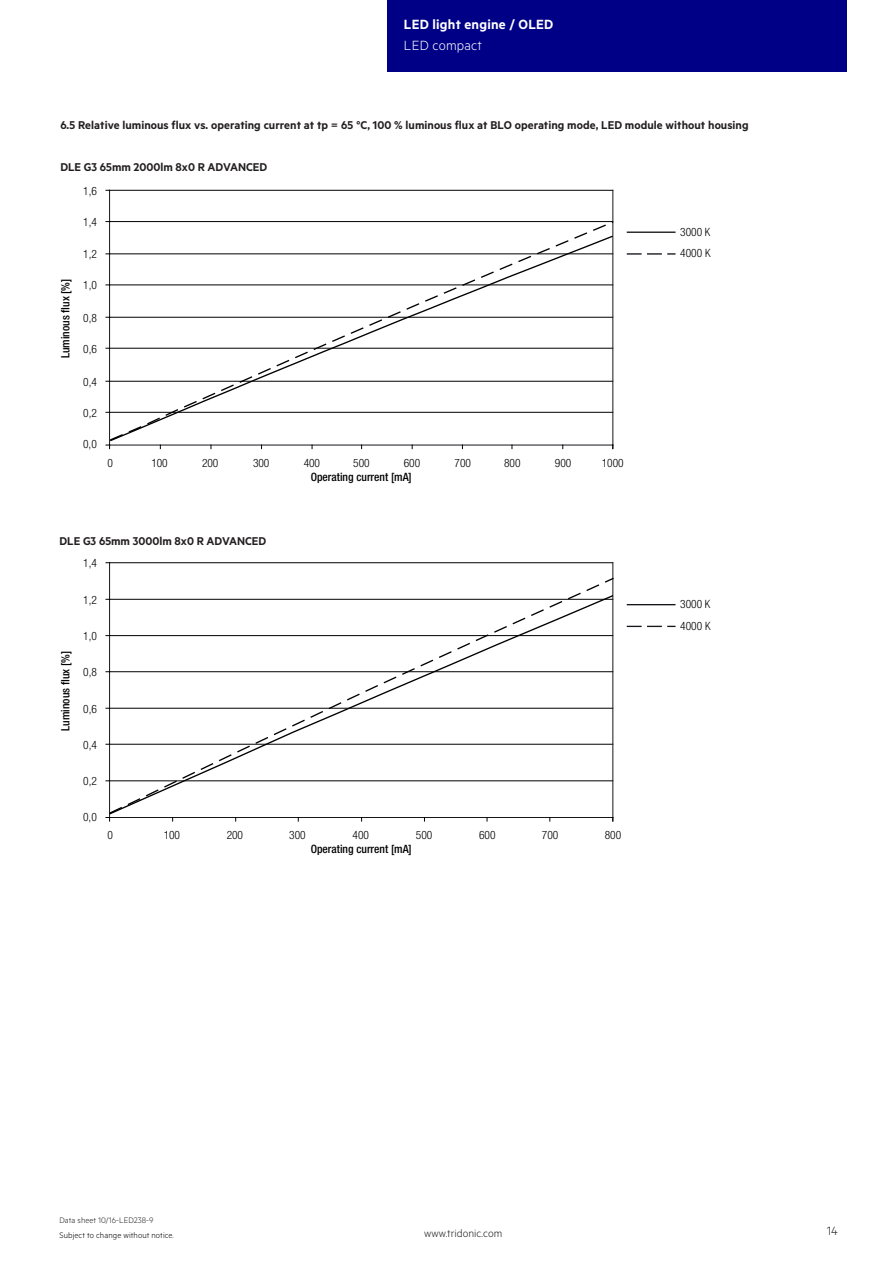
<style>
.page{position:relative;width:893px;height:1263px;background:#fff}
.page>*{position:absolute;margin:0;border:0;box-sizing:border-box;transform-origin:0 0}
.t1{font:600 15px "Metric";letter-spacing:.015em;color:#fff}
.t2{font:300 15px "Metric";letter-spacing:.015em;color:#fff}
.t3{font:300 13.5px "Metric";color:#231f20}
.t4{font:600 12.75px "Metric";letter-spacing:.005em;color:#231f20}
.t5{font:300 12px "Metric";letter-spacing:.005em;color:#231f20}
.t6{font:300 condensed 11.55px/21.6px "Helvetica Neue LTW1 G";color:#000001}
.t7{font:500 condensed 11.55px "Helvetica Neue LTW1 G";color:#000001}
.t8{font:300 9px "Metric";letter-spacing:.01em;color:#000}
.t9{font:300 9px "Metric";letter-spacing:.005em;color:#231f20}
</style>
<div class="page">
<div style="left:387px;top:0;width:459px;height:72px;background:#000087"></div>
<hr style="left:627px;top:232px;width:48px;height:1px;background:#17141a">
<svg style="left:627px;top:253px;width:48px;height:2px"></svg>
<hr style="left:110px;top:190px;width:503px;height:1px;background:#000001">
<hr style="left:110px;top:445px;width:503px;height:1px;background:#17141a">
<hr style="left:109px;top:190px;width:1px;height:255px;background:#17141a">
<hr style="left:612px;top:190px;width:1px;height:255px;background:#17141a">
<svg style="left:108px;top:220px;width:506px;height:222px"></svg>
<hr style="left:627px;top:604px;width:48px;height:1px;background:#17141a">
<svg style="left:627px;top:626px;width:48px;height:1px"></svg>
<hr style="left:110px;top:562px;width:503px;height:1px;background:#000001">
<hr style="left:110px;top:817px;width:503px;height:1px;background:#17141a">
<hr style="left:109px;top:563px;width:1px;height:254px;background:#17141a">
<hr style="left:612px;top:563px;width:1px;height:254px;background:#17141a">
<svg style="left:108px;top:576px;width:506px;height:239px"></svg>
<p class="t1" style="left:404px;top:15px;width:151px">LED light engine / OLED</p>
<p class="t2" style="left:404px;top:37px;width:80px">LED compact</p>
<p class="t4" style="left:60px;top:117px;width:690px">6.5 Relative luminous flux vs. operating current at tp = 65 °C, 100 % luminous flux at BLO operating mode, LED module without housing</p>
<p class="t4" style="left:60px;top:160px;width:208px">DLE G3 65mm 2000lm 8x0 R ADVANCED</p>
<p class="t6" style="left:83px;top:180px;width:15px">1,6</p>
<p class="t6" style="left:83px;top:211px;width:15px">1,4</p>
<p class="t7" style="left:58px;top:358px;width:81px;rotate:-90deg">Luminous flux [%]</p>
<p class="t6" style="left:83px;top:244px;width:15px">1,2</p>
<p class="t6" style="left:83px;top:275px;width:15px">1,0</p>
<p class="t6" style="left:83px;top:307px;width:15px">0,8</p>
<p class="t6" style="left:83px;top:338px;width:15px">0,6</p>
<p class="t6" style="left:83px;top:371px;width:15px">0,4</p>
<p class="t6" style="left:83px;top:402px;width:15px">0,2</p>
<p class="t6" style="left:83px;top:434px;width:15px">0,0</p>
<p class="t6" style="left:107px;top:452px;width:7px">0</p>
<p class="t6" style="left:151px;top:452px;width:18px">100</p>
<p class="t6" style="left:202px;top:452px;width:18px">200</p>
<p class="t6" style="left:253px;top:452px;width:18px">300</p>
<p class="t6" style="left:304px;top:452px;width:18px">400</p>
<p class="t6" style="left:353px;top:452px;width:18px">500</p>
<p class="t6" style="left:404px;top:452px;width:18px">600</p>
<p class="t6" style="left:455px;top:452px;width:18px">700</p>
<p class="t6" style="left:504px;top:452px;width:18px">800</p>
<p class="t6" style="left:555px;top:452px;width:18px">900</p>
<p class="t6" style="left:602px;top:452px;width:24px">1000</p>
<p class="t7" style="left:311px;top:469px;width:103px">Operating current [mA]</p>
<p class="t4" style="left:60px;top:534px;width:208px">DLE G3 65mm 3000lm 8x0 R ADVANCED</p>
<p class="t6" style="left:83px;top:552px;width:15px">1,4</p>
<p class="t6" style="left:83px;top:589px;width:15px">1,2</p>
<p class="t7" style="left:58px;top:731px;width:81px;rotate:-90deg">Luminous flux [%]</p>
<p class="t6" style="left:83px;top:625px;width:15px">1,0</p>
<p class="t6" style="left:83px;top:661px;width:15px">0,8</p>
<p class="t6" style="left:83px;top:698px;width:15px">0,6</p>
<p class="t6" style="left:83px;top:734px;width:15px">0,4</p>
<p class="t6" style="left:83px;top:770px;width:15px">0,2</p>
<p class="t6" style="left:83px;top:806px;width:15px">0,0</p>
<p class="t6" style="left:107px;top:824px;width:7px">0</p>
<p class="t6" style="left:164px;top:824px;width:18px">100</p>
<p class="t6" style="left:227px;top:824px;width:18px">200</p>
<p class="t6" style="left:289px;top:824px;width:18px">300</p>
<p class="t6" style="left:353px;top:824px;width:18px">400</p>
<p class="t6" style="left:416px;top:824px;width:18px">500</p>
<p class="t6" style="left:479px;top:824px;width:18px">600</p>
<p class="t6" style="left:542px;top:824px;width:18px">700</p>
<p class="t6" style="left:605px;top:824px;width:18px">800</p>
<p class="t7" style="left:311px;top:842px;width:103px">Operating current [mA]</p>
<p class="t6" style="left:680px;top:221px;width:32px">3000 K<br>4000 K</p>
<p class="t6" style="left:680px;top:593px;width:32px">3000 K<br>4000 K</p>
<p class="t9" style="left:60px;top:1215px;width:96px">Data sheet 10/16-LED238-9</p>
<p class="t8" style="left:60px;top:1229px;width:116px">Subject to change without notice.</p>
<p class="t5" style="left:424px;top:1227px;width:80px">www.tridonic.com</p>
<p class="t3" style="left:827px;top:1223px;width:13px">14</p>
</div>
